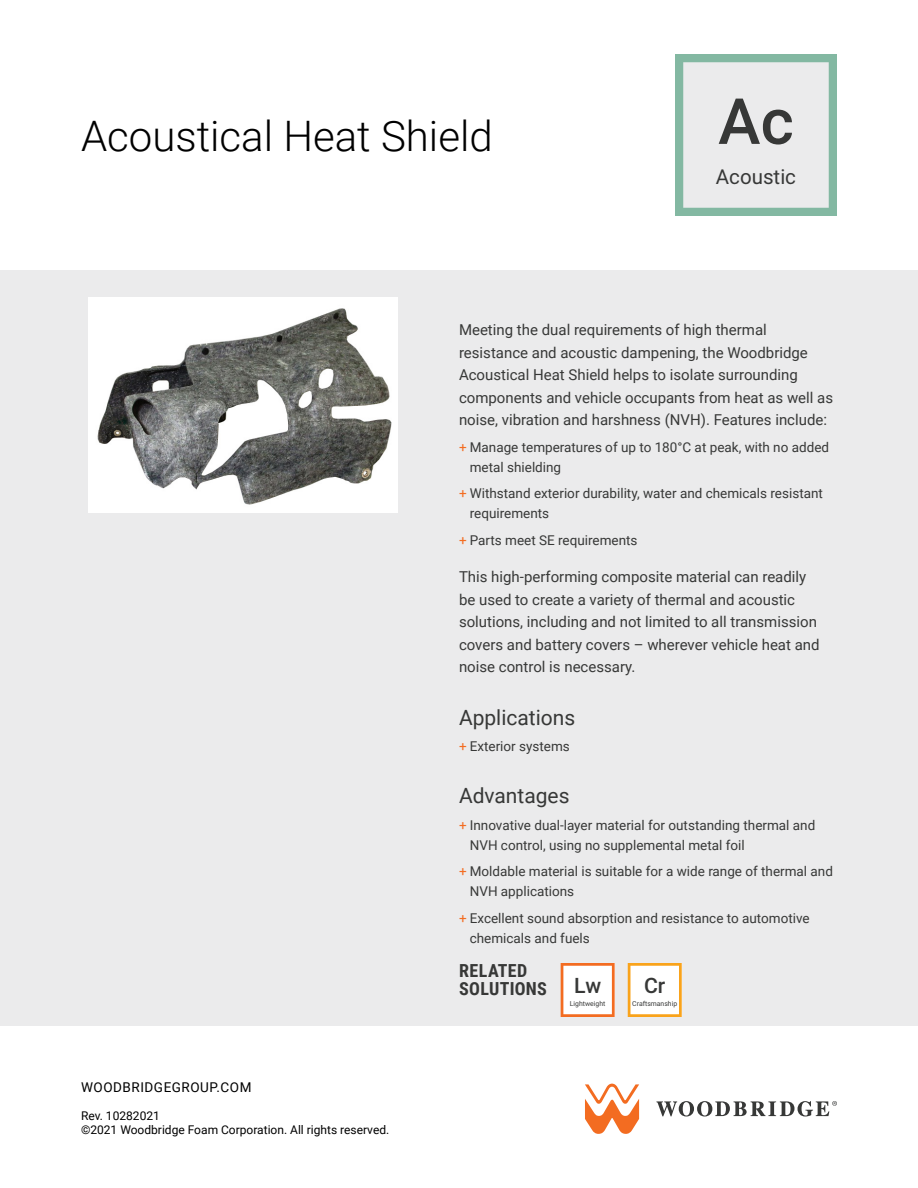
<style>
.page{position:relative;width:918px;height:1188px;background:#fff}
.page>*{position:absolute;margin:0;border:0;box-sizing:border-box;transform-origin:0 0}
.t1{font:500 63.75px "Roboto";color:#373837}
.Title_Front{font:300 42px "Roboto";color:#000}
.t2{font:500 21.3px "Roboto";color:#373837}
.Paragraph_Title{font:21px "Roboto";color:#373837}
.t3{font:20.55px "Roboto";color:#373837}
.t4{font:700 18px/18px "Roboto Condensed";letter-spacing:.015em;color:#373837}
.Paragraph_Body{font:15px/22.5px "Roboto";color:#373837}
.t5{font:13.5px/20.2px "Roboto";color:#373837}
.t6{font:13.5px "Roboto";letter-spacing:.04em;color:#000}
.t7{font:12px/14.4px "Roboto";color:#000}
.t8{font:6.9px "Roboto";color:#373837}
.s1{color:#f36c21}
</style>
<div class="page">
<div style="left:0;top:270px;width:918px;height:756px;background:#ebebec"></div>
<svg style="left:585px;top:1084px;width:54px;height:50px"></svg>
<svg style="left:656px;top:1101px;width:181px;height:16px"></svg>
<svg style="left:675px;top:54px;width:162px;height:162px;background:#d6e0dd"></svg>
<img style="left:88px;top:297px;width:310px;height:216px">
<svg style="left:628px;top:963px;width:54px;height:54px;background:#fdedd3"></svg>
<svg style="left:561px;top:963px;width:54px;height:54px;background:#fce3d5"></svg>
<p class="Title_Front" style="left:81px;top:106px;width:413px">Acoustical Heat Shield</p>
<h1 class="t1" style="left:718px;top:77px;width:77px">Ac</h1>
<h3 class="t3" style="left:716px;top:162px;width:82px">Acoustic</h3>
<p class="Paragraph_Body" style="left:459px;top:318px;width:376px">Meeting the dual requirements of high thermal resistance and acoustic dampening, the Woodbridge Acoustical Heat Shield helps to isolate surrounding components and vehicle occupants from heat as well as noise, vibration and harshness (NVH). Features include:</p>
<p class="t5" style="left:470px;top:436px;width:361px;text-indent:-11px"><span class="s1">+</span> Manage temperatures of up to 180°C at peak, with no added metal shielding</p>
<p class="t5" style="left:470px;top:483px;width:355px;text-indent:-11px"><span class="s1">+</span> Withstand exterior durability, water and chemicals resistant requirements</p>
<p class="t5" style="left:459px;top:529px;width:180px"><span class="s1">+</span> Parts meet SE requirements</p>
<p class="Paragraph_Body" style="left:459px;top:565px;width:362px">This high-performing composite material can readily be used to create a variety of thermal and acoustic solutions, including and not limited to all transmission covers and battery covers – wherever vehicle heat and noise control is necessary.</p>
<p class="Paragraph_Title" style="left:459px;top:702px;width:118px">Applications</p>
<p class="t5" style="left:459px;top:735px;width:112px"><span class="s1">+</span> Exterior systems</p>
<p class="Paragraph_Title" style="left:459px;top:781px;width:112px">Advantages</p>
<p class="t5" style="left:470px;top:814px;width:347px;text-indent:-11px"><span class="s1">+</span> Innovative dual-layer material for outstanding thermal and<br>NVH control, using no supplemental metal foil</p>
<p class="t5" style="left:470px;top:861px;width:365px;text-indent:-11px"><span class="s1">+</span> Moldable material is suitable for a wide range of thermal and<br>NVH applications</p>
<p class="t5" style="left:470px;top:907px;width:341px;text-indent:-11px"><span class="s1">+</span> Excellent sound absorption and resistance to automotive chemicals and fuels</p>
<p class="t4" style="left:459px;top:960px;width:89px">RELATED<br>SOLUTIONS</p>
<p class="t2" style="left:644px;top:970px;width:23px">Cr</p>
<p class="t2" style="left:574px;top:970px;width:29px">Lw</p>
<p class="t6" style="left:81px;top:1077px;width:172px">WOODBRIDGEGROUP.COM</p>
<p class="t7" style="left:81px;top:1108px;width:310px">Rev. 10282021<br>©2021 Woodbridge Foam Corporation. All rights reserved.</p>
<p class="t8" style="left:570px;top:999px;width:37px">Lightweight</p>
<p class="t8" style="left:632px;top:999px;width:46px">Craftsmanship</p>
</div>
